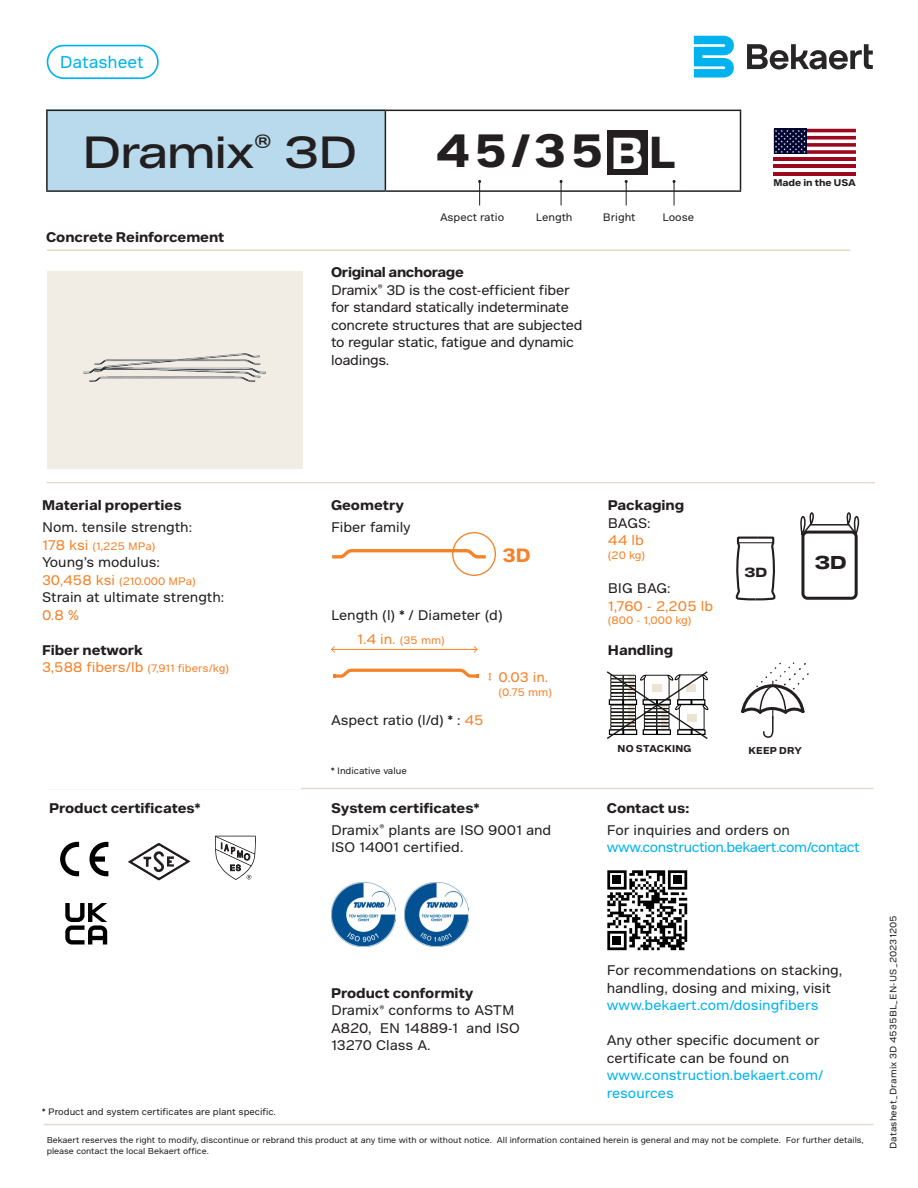
<style>
.page{position:relative;width:918px;height:1188px;background:#fff}
.page>*{position:absolute;margin:0;border:0;box-sizing:border-box;transform-origin:0 0}
.t1{font:700 45px "Bekaert Text";color:#231f20}
.MA_Productname{font:43.5px "Bekaert Headline";color:#231f20}
.t2{font:700 18.6px "Bekaert Text";color:#f58229}
.t3{font:700 18px "Bekaert Headline";color:#231f20}
.MA_Benefit{font:16.5px "Bekaert Text";color:#00b3ef}
.MA_Body{font:13.5px/17.5px "Bekaert Text";color:#231f20}
.MA_Body-2{font:13.5px/17.5px "Bekaert Text";letter-spacing:-.02em;color:#231f20}
.MA_Body-3{font:700 13.5px "Bekaert Text";color:#231f20}
.MA_Body-4{font:13.5px/17.5px "Bekaert Text";color:#f58229}
.MA_Body-5{font:13.5px "Bekaert Text";letter-spacing:-.03em;color:#00b3ef}
.MA_Body-6{font:13.5px "Bekaert Text";color:#00b3ef}
.t4{font:700 12.9px "Bekaert Headline";color:#231f20}
.MA_Body-7{font:10.5px "Bekaert Text";color:#f58229}
.MA_Body-8{font:10.5px "Bekaert Text";color:#231f20}
.t5{font:700 9.6px "Bekaert Text";letter-spacing:.02em;color:#231f20}
.t6{font:700 9.45px "Bekaert Text";color:#231f20}
.MA_Legal_text{font:9px "Bekaert Text";color:#231f20}
.MA_Legal_text-2{font:9px "Bekaert Text";letter-spacing:.02em;color:#231f20}
.MA_Legal_text-3{font:8.25px/10.5px "Bekaert Text";color:#231f20}
.s1{font-size:43.2px;color:#fff}
.s2{font-size:43.2px}
.s3{font-weight:700}
.s4{font-size:13.5px}
.s5{color:#f58229}
.s6{font-size:10.5px}
.s7{color:#231f20}
.s8{color:#00b3ef}
</style>
<div class="page">
<div style="left:46px;top:110px;width:339px;height:81px;background:#b8daec"></div>
<hr style="left:46px;top:110px;width:339px;height:1px;background:#231f20">
<hr style="left:46px;top:111px;width:2px;height:79px;background:#231f20">
<hr style="left:385px;top:110px;width:356px;height:1px;background:#231f20">
<hr style="left:385px;top:111px;width:1px;height:79px;background:#231f20">
<hr style="left:740px;top:111px;width:1px;height:79px;background:#231f20">
<hr style="left:46px;top:190px;width:339px;height:2px;background:#231f20">
<hr style="left:385px;top:190px;width:356px;height:2px;background:#231f20">
<svg style="left:478px;top:180px;width:3px;height:25px"></svg>
<svg style="left:560px;top:180px;width:3px;height:25px"></svg>
<svg style="left:625px;top:180px;width:3px;height:25px"></svg>
<svg style="left:673px;top:180px;width:3px;height:25px"></svg>
<hr style="left:47px;top:249px;width:803px;height:2px;background:#e3dcce">
<hr style="left:47px;top:482px;width:828px;height:1px;background:#e3dcce">
<hr style="left:47px;top:788px;width:826px;height:1px;background:#e3dcce">
<svg style="left:741px;top:662px;width:68px;height:76px"></svg>
<svg style="left:606px;top:671px;width:103px;height:68px"></svg>
<hr style="left:44px;top:1124px;width:829px;height:1px;background:#e3dcce">
<hr style="left:332px;top:649px;width:145px;height:1px;background:#f58229">
<svg style="left:331px;top:646px;width:4px;height:7px"></svg>
<svg style="left:474px;top:646px;width:4px;height:7px"></svg>
<svg style="left:488px;top:673px;width:4px;height:8px"></svg>
<svg style="left:333px;top:669px;width:146px;height:9px"></svg>
<svg style="left:332px;top:549px;width:154px;height:10px"></svg>
<div style="left:452px;top:532px;width:44px;height:44px;border:1px solid #f58229;border-radius:50%"></div>
<img style="left:405px;top:882px;width:64px;height:65px">
<img style="left:331px;top:882px;width:64px;height:65px">
<div style="left:47px;top:272px;width:256px;height:197px;background:#f1ece4"></div>
<div style="left:608px;top:131px;width:40px;height:44px;background:#231f20"></div>
<svg style="left:735px;top:536px;width:41px;height:65px"></svg>
<hr style="left:738px;top:542px;width:35px;height:1px;background:#231f20">
<div style="left:47px;top:45px;width:112px;height:34px;border:2px solid #00b3ef;border-radius:16px"></div>
<div style="left:801px;top:531px;width:57px;height:69px;border:3px solid #231f20;border-radius:5px"></div>
<hr style="left:810px;top:524px;width:39px;height:2px;background:#231f20">
<svg style="left:800px;top:512px;width:17px;height:25px"></svg>
<svg style="left:844px;top:512px;width:16px;height:25px"></svg>
<svg style="left:60px;top:842px;width:19px;height:34px"></svg>
<svg style="left:89px;top:842px;width:19px;height:34px"></svg>
<svg style="left:128px;top:843px;width:63px;height:38px"></svg>
<svg style="left:215px;top:836px;width:41px;height:44px"></svg>
<svg style="left:65px;top:903px;width:42px;height:42px"></svg>
<svg style="left:774px;top:129px;width:82px;height:46px"></svg>
<svg style="left:607px;top:870px;width:80px;height:80px"></svg>
<div style="left:613px;top:936px;width:8px;height:9px;background:#000"></div>
<svg style="left:747px;top:44px;width:126px;height:25px"></svg>
<svg style="left:694px;top:36px;width:40px;height:42px;background:#35c2f2"></svg>
<p class="MA_Benefit" style="left:60px;top:52px;width:86px">Datasheet</p>
<p class="MA_Productname" style="left:83px;top:125px;width:276px">Dramix<sup>®</sup> 3D</p>
<p class="MA_Body-3" style="left:46px;top:228px;width:180px">Concrete Reinforcement</p>
<p class="t1" style="left:436px;top:121px;width:241px">45/35<span class="s1">B</span><span class="s2">L</span></p>
<p class="MA_Body-8" style="left:440px;top:211px;width:66px">Aspect ratio</p>
<p class="MA_Body-8" style="left:536px;top:211px;width:38px">Length</p>
<p class="MA_Body-8" style="left:603px;top:211px;width:34px">Bright</p>
<p class="MA_Body-8" style="left:662px;top:211px;width:33px">Loose</p>
<p class="MA_Body-2" style="left:331px;top:263px;width:253px"><span class="s3">Original anchorage<br></span>Dramix<sup>®</sup> 3D is the cost-efficient fiber for standard statically indeterminate concrete structures that are subjected to regular static, fatigue and dynamic loadings.</p>
<p class="t6" style="left:773px;top:176px;width:84px">Made in the USA</p>
<p class="MA_Body-3" style="left:42px;top:497px;width:141px">Material properties</p>
<p class="MA_Body" style="left:42px;top:518px;width:152px">Nom. tensile strength:</p>
<p class="MA_Body-7" style="left:42px;top:539px;width:115px"><span class="s4">178 ksi</span> (1,225 MPa)</p>
<p class="MA_Body" style="left:42px;top:553px;width:119px">Young’s modulus:</p>
<p class="MA_Body-7" style="left:42px;top:574px;width:155px"><span class="s4">30,458 ksi</span> (210.000 MPa)</p>
<p class="MA_Body" style="left:42px;top:589px;width:184px">Strain at ultimate strength:<br><span class="s5">0.8 %</span></p>
<p class="MA_Body-3" style="left:42px;top:641px;width:103px">Fiber network</p>
<p class="MA_Body-7" style="left:42px;top:662px;width:188px"><span class="s4">3,588 fibers/lb</span> (7,911 fibers/kg)</p>
<p class="MA_Body-3" style="left:49px;top:799px;width:153px">Product certificates*</p>
<p class="MA_Legal_text" style="left:42px;top:1107px;width:235px">* Product and system certificates are plant specific.</p>
<p class="MA_Body-3" style="left:331px;top:497px;width:75px">Geometry</p>
<p class="MA_Body" style="left:331px;top:518px;width:81px">Fiber family</p>
<p class="t2" style="left:502px;top:543px;width:30px">3D</p>
<p class="MA_Body" style="left:331px;top:606px;width:173px">Length (l) * / Diameter (d)</p>
<p class="MA_Body-4" style="left:357px;top:631px;width:89px">1.4 in. <span class="s6">(35 mm)</span></p>
<p class="MA_Body" style="left:331px;top:711px;width:154px">Aspect ratio (l/d) * : <span class="s5">45</span></p>
<p class="MA_Legal_text" style="left:331px;top:765px;width:77px">* Indicative value</p>
<p class="MA_Body-4" style="left:499px;top:668px;width:51px">0.03 in.</p>
<p class="MA_Body-7" style="left:499px;top:685px;width:55px">(0.75 mm)</p>
<p class="MA_Body-3" style="left:331px;top:799px;width:150px">System certificates*</p>
<p class="MA_Body" style="left:331px;top:821px;width:222px">Dramix<sup>®</sup> plants are ISO 9001 and<br>ISO 14001 certified.</p>
<p class="MA_Body-3" style="left:331px;top:984px;width:144px">Product conformity</p>
<p class="MA_Body" style="left:331px;top:1002px;width:190px">Dramix<sup>®</sup> conforms to ASTM<br>A820, EN 14889-1 and ISO<br>13270 Class A.</p>
<p class="MA_Body-3" style="left:608px;top:497px;width:78px">Packaging</p>
<p class="MA_Body" style="left:608px;top:514px;width:44px">BAGS:<br><span class="s5">44 lb</span></p>
<p class="MA_Body-7" style="left:608px;top:549px;width:39px">(20 kg)</p>
<p class="MA_Body-4" style="left:608px;top:580px;width:107px"><span class="s7">BIG BAG:<br></span>1,760 - 2,205 lb</p>
<p class="MA_Body-7" style="left:608px;top:614px;width:85px">(800 - 1,000 kg)</p>
<p class="MA_Body-3" style="left:608px;top:641px;width:67px">Handling</p>
<p class="t4" style="left:745px;top:564px;width:24px">3D</p>
<p class="t3" style="left:815px;top:550px;width:33px">3D</p>
<p class="t5" style="left:618px;top:742px;width:75px">NO STACKING</p>
<p class="t5" style="left:748px;top:744px;width:55px">KEEP DRY</p>
<p class="MA_Body-3" style="left:607px;top:799px;width:84px">Contact us:</p>
<p class="MA_Body" style="left:607px;top:821px;width:185px">For inquiries and orders on</p>
<p class="MA_Body-5" style="left:607px;top:839px;width:255px">www.construction.bekaert.com/contact</p>
<p class="MA_Body" style="left:607px;top:961px;width:237px">For recommendations on stacking, handling, dosing and mixing, visit</p>
<p class="MA_Body-6" style="left:607px;top:997px;width:213px">www.bekaert.com/dosingfibers</p>
<p class="MA_Body" style="left:607px;top:1032px;width:218px">Any other specific document or certificate can be found on <span class="s8">www.construction.bekaert.com/ resources</span></p>
<p class="MA_Legal_text-3" style="left:47px;top:1135px;width:819px">Bekaert reserves the right to modify, discontinue or rebrand this product at any time with or without notice. All information contained herein is general and may not be complete. For further details, please contact the local Bekaert office.</p>
<p class="MA_Legal_text-2" style="left:888px;top:1149px;width:235px;rotate:-90deg">Datasheet_Dramix 3D 4535BL_EN-US_20231205</p>
</div>
